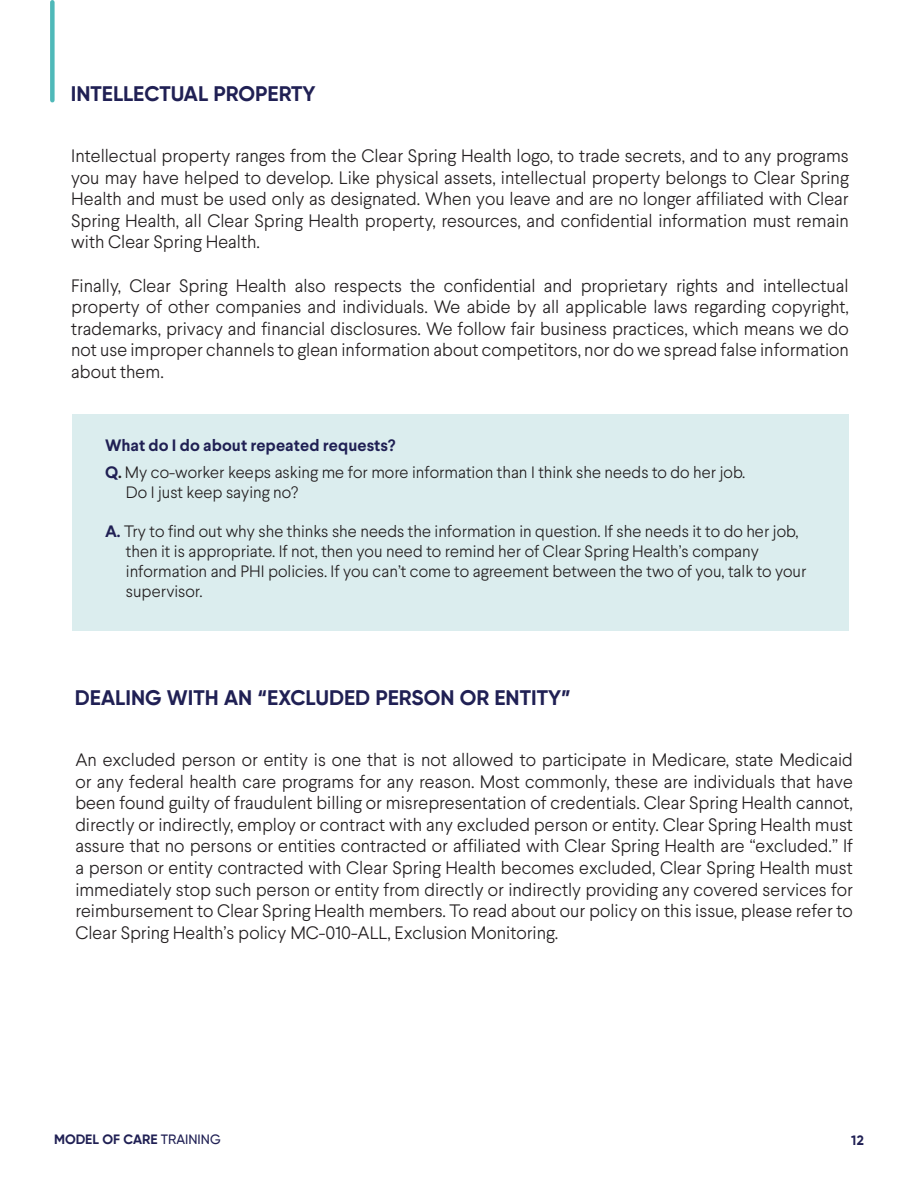
<style>
.page{position:relative;width:918px;height:1188px;background:#fff}
.page>*{position:absolute;margin:0;border:0;box-sizing:border-box;transform-origin:0 0}
.t1{font:700 21px "Gilroy";color:#202054}
.t2{font:300 18px/21.6px "Larsseit";color:#231f20;text-align:justify}
.t3{font:300 16.5px/19.8px "Larsseit";color:#231f20}
.t4{font:700 16.5px "Larsseit";color:#202054}
.t5{font:700 13.5px "Gilroy";color:#202054}
.s1{font-weight:700;color:#202054}
.s2{font-weight:700}
.s3{font-weight:500}
</style>
<div class="page">
<div style="left:50px;top:2px;width:5px;height:98px;background:#4fb9b9"></div>
<div style="left:72px;top:415px;width:777px;height:216px;background:#dbedee"></div>
<p class="t1" style="left:71px;top:80px;width:246px">INTELLECTUAL PROPERTY</p>
<p class="t2" style="left:71px;top:145px;width:779px">Intellectual property ranges from the Clear Spring Health logo, to trade secrets, and to any programs you may have helped to develop. Like physical assets, intellectual property belongs to Clear Spring Health and must be used only as designated. When you leave and are no longer affiliated with Clear Spring Health, all Clear Spring Health property, resources, and confidential information must remain with Clear Spring Health.</p>
<p class="t2" style="left:71px;top:274px;width:779px">Finally, Clear Spring Health also respects the confidential and proprietary rights and intellectual property of other companies and individuals. We abide by all applicable laws regarding copyright, trademarks, privacy and financial disclosures. We follow fair business practices, which means we do not use improper channels to glean information about competitors, nor do we spread false information about them.</p>
<p class="t4" style="left:105px;top:435px;width:292px">What do I do about repeated requests?</p>
<p class="t3" style="left:126px;top:462px;width:621px;text-indent:-21px"><span class="s1">Q</span><span class="s2">.</span> My co-worker keeps asking me for more information than I think she needs to do her job.<br>Do I just keep saying no?</p>
<p class="t3" style="left:126px;top:521px;width:682px;text-indent:-21px"><span class="s1">A.</span> Try to find out why she thinks she needs the information in question. If she needs it to do her job, then it is appropriate. If not, then you need to remind her of Clear Spring Health’s company information and PHI policies. If you can’t come to agreement between the two of you, talk to your supervisor.</p>
<p class="t1" style="left:75px;top:684px;width:497px">DEALING WITH AN “EXCLUDED PERSON OR ENTITY”</p>
<p class="t2" style="left:75px;top:749px;width:779px">An excluded person or entity is one that is not allowed to participate in Medicare, state Medicaid or any federal health care programs for any reason. Most commonly, these are individuals that have been found guilty of fraudulent billing or misrepresentation of credentials. Clear Spring Health cannot, directly or indirectly, employ or contract with any excluded person or entity. Clear Spring Health must assure that no persons or entities contracted or affiliated with Clear Spring Health are “excluded.” If a person or entity contracted with Clear Spring Health becomes excluded, Clear Spring Health must immediately stop such person or entity from directly or indirectly providing any covered services for reimbursement to Clear Spring Health members. To read about our policy on this issue, please refer to Clear Spring Health’s policy MC-010-ALL, Exclusion Monitoring.</p>
<p class="t5" style="left:54px;top:1131px;width:168px">MODEL OF CARE <span class="s3">TRAINING</span></p>
<p class="t5" style="left:851px;top:1131px;width:14px">12</p>
</div>
